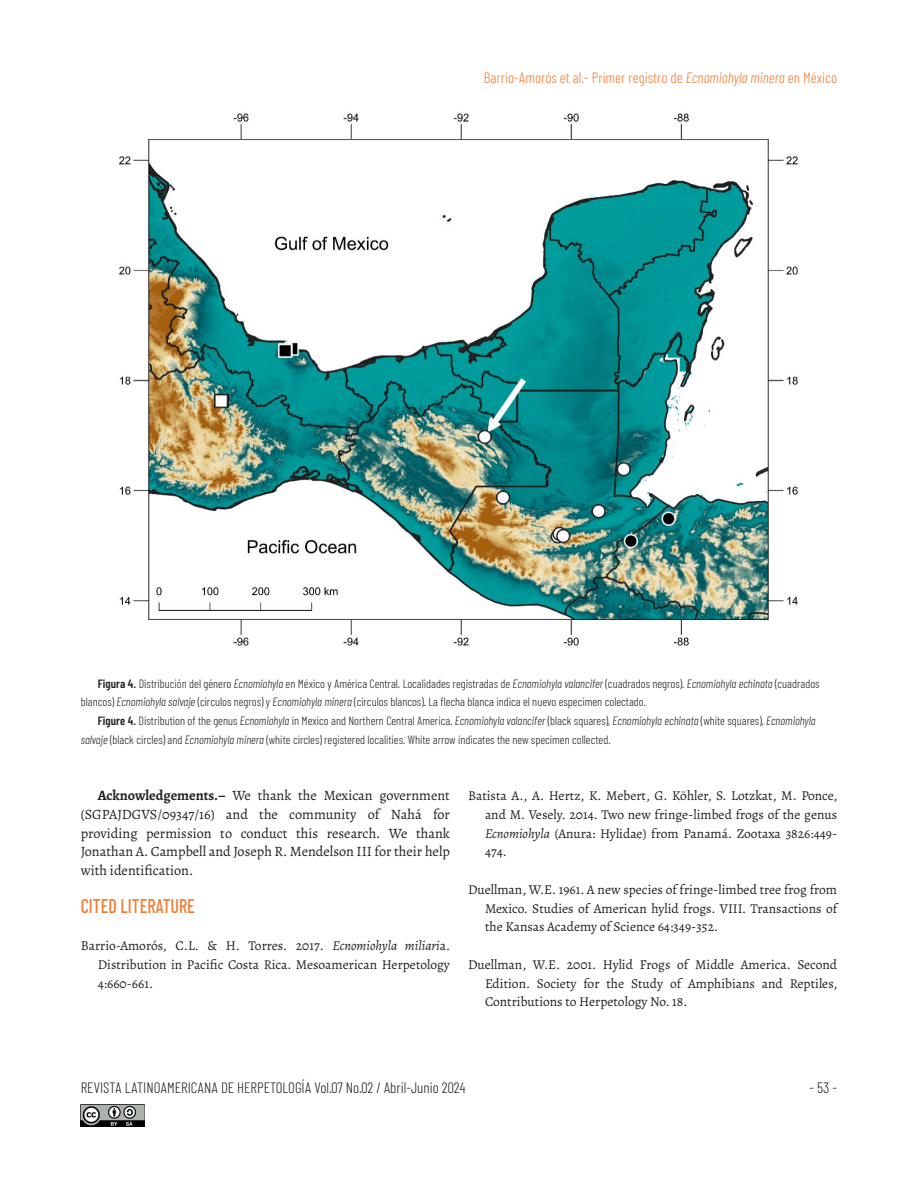
<style>
.page{position:relative;width:918px;height:1188px;background:#fff}
.page>*{position:absolute;margin:0;border:0;box-sizing:border-box;transform-origin:0 0}
._02-txt_Artículo_1B__después_de_sección{font:500 19.8px "Barlow Condensed";color:#f47b31;scale:.91 1}
.t1{font:300 15px "Barlow Condensed";color:#231f20}
.t2{font:300 15px "Barlow Condensed";color:#f47b31}
._02-txt_Artículo_2{font:14.25px/18.8px "Alegreya";color:#231f20;text-align:justify}
._02-txt-FICHAS_Citas{font:13.5px/18.8px "Alegreya";color:#231f20;text-align:justify}
._02-txt_pie_de_Foto{font:300 12px/18.8px "Barlow Condensed";color:#231f20}
.s1{font-style:italic}
.s2{font-weight:600}
.s3{font-weight:700}
</style>
<div class="page">
<img style="left:81px;top:1104px;width:64px;height:23px">
<img style="left:119px;top:113px;width:679px;height:533px">
<p class="t2" style="left:484px;top:68px;width:355px">Barrio-Amorós et al.- Primer registro de <span class="s1">Ecnomiohyla minera</span> en México</p>
<p class="_02-txt_pie_de_Foto" style="left:81px;top:674px;width:740px;text-indent:17px"><span class="s2">Figura 4.</span> Distribución del género <span class="s1">Ecnomiohyla</span> en México y América Central. Localidades registradas de <span class="s1">Ecnomiohyla valancifer</span> (cuadrados negros). <span class="s1">Ecnomiohyla echinata</span> (cuadrados blancos) <span class="s1">Ecnomiohyla salvaje</span> (círculos negros) y <span class="s1">Ecnomiohyla minera</span> (círculos blancos). La flecha blanca indica el nuevo especimen colectado.</p>
<p class="_02-txt_pie_de_Foto" style="left:81px;top:711px;width:736px;text-indent:17px"><span class="s2">Figure 4.</span> Distribution of the genus <span class="s1">Ecnomiohyla</span> in Mexico and Northern Central America. <span class="s1">Ecnomiohyla valancifer</span> (black squares), <span class="s1">Ecnomiohyla echinata</span> (white squares), <span class="s1">Ecnomiohyla salvaje</span> (black circles) and <span class="s1">Ecnomiohyla minera</span> (white circles) registered localities. White arrow indicates the new specimen collected.</p>
<p class="_02-txt_Artículo_2" style="left:81px;top:786px;width:371px;text-indent:17px"><span class="s3">Acknowledgements.–</span> We thank the Mexican government (SGPAJDGVS/09347/16) and the community of Nahá for providing permission to conduct this research. We thank Jonathan A. Campbell and Joseph R. Mendelson III for their help with identification.</p>
<p class="_02-txt_Artículo_1B__después_de_sección" style="left:81px;top:891px;width:127px">CITED LITERATURE</p>
<p class="_02-txt-FICHAS_Citas" style="left:98px;top:936px;width:354px;text-indent:-17px">Barrio-Amorós, C.L. &amp; H. Torres. 2017. <span class="s1">Ecnomiohyla miliari</span>a.<br>Distribution in Pacific Costa Rica. Mesoamerican Herpetology 4:660-661.</p>
<p class="_02-txt-FICHAS_Citas" style="left:485px;top:786px;width:354px;text-indent:-17px">Batista A., A. Hertz, K. Mebert, G. Köhler, S. Lotzkat, M. Ponce, and M. Vesely. 2014. Two new fringe-limbed frogs of the genus <span class="s1">Ecnomiohyla</span> (Anura: Hylidae) from Panamá. Zootaxa 3826:449- 474.</p>
<p class="_02-txt-FICHAS_Citas" style="left:485px;top:880px;width:354px;text-indent:-17px">Duellman, W.E. 1961. A new species of fringe-limbed tree frog from Mexico. Studies of American hylid frogs. VIII. Transactions of the Kansas Academy of Science 64:349-352.</p>
<p class="_02-txt-FICHAS_Citas" style="left:485px;top:955px;width:354px;text-indent:-17px">Duellman, W.E. 2001. Hylid Frogs of Middle America. Second Edition. Society for the Study of Amphibians and Reptiles, Contributions to Herpetology No. 18.</p>
<p class="t1" style="left:81px;top:1079px;width:386px">REVISTA LATINOAMERICANA DE HERPETOLOGÍA Vol.07 No.02 / Abril-Junio 2024</p>
<p class="t1" style="left:810px;top:1079px;width:29px">- 53 -</p>
</div>
